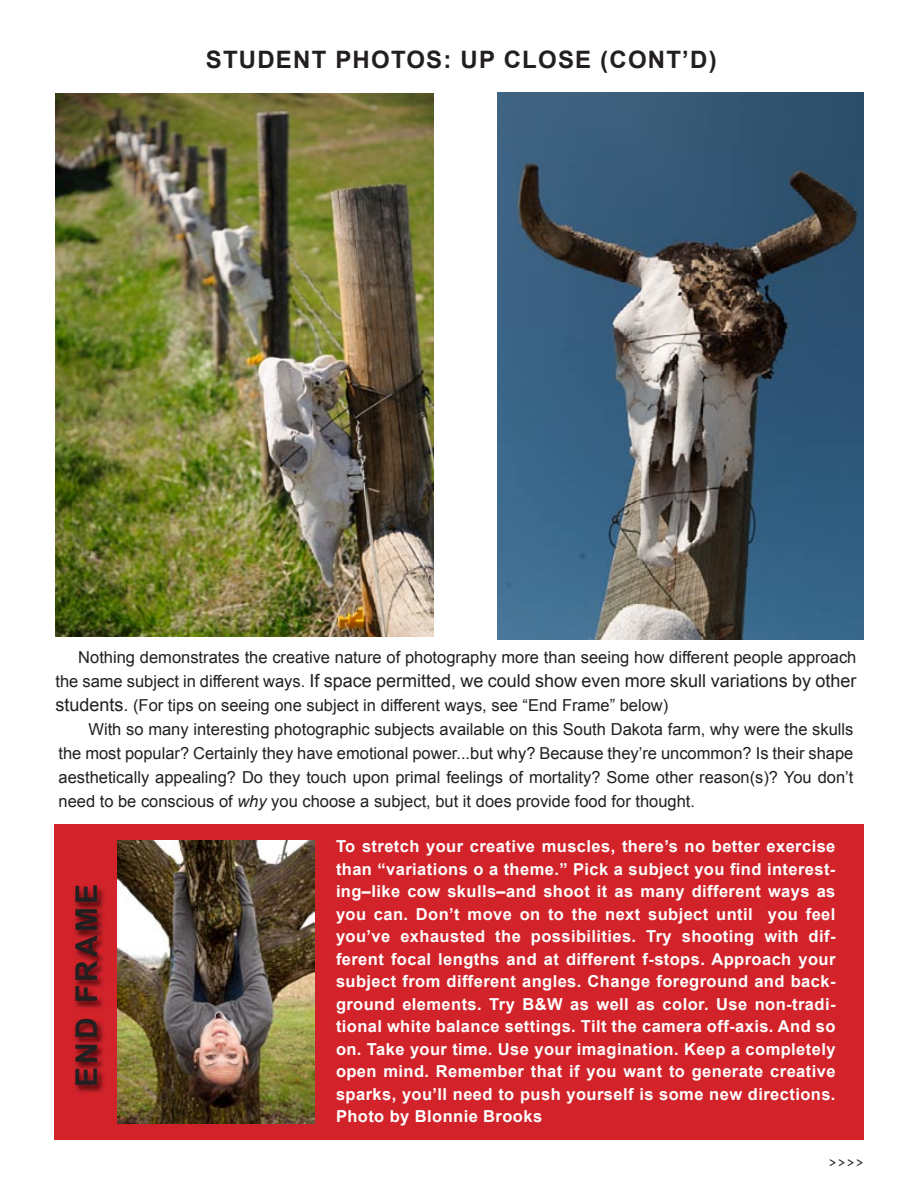
<style>
.page{position:relative;width:918px;height:1188px;background:#fff}
.page>*{position:absolute;margin:0;border:0;box-sizing:border-box;transform-origin:0 0}
.t1{font:700 30px "Arial";letter-spacing:.1em;color:#231f20}
.t2{font:700 24px "Arial";letter-spacing:.05em;color:#231f20}
.t3{font:18px "Arial";color:#231f20}
.t4{font:18px "Adobe Caslon";color:#231f20}
.t5{font:700 16.5px/22.5px "Arial";letter-spacing:.025em;color:#fff;text-align:justify}
.t6{font:16.5px "Arial";color:#231f20}
.s1{font-size:16.5px}
.s2{font-size:18px}
.s3{font-style:italic}
</style>
<div class="page">
<div style="left:55px;top:824px;width:809px;height:316px;background:#d2232a"></div>
<img style="left:74px;top:888px;width:31px;height:205px">
<img style="left:118px;top:840px;width:197px;height:283px">
<img style="left:56px;top:93px;width:378px;height:544px">
<img style="left:497px;top:92px;width:366px;height:548px">
<h2 class="t2" style="left:206px;top:47px;width:512px">STUDENT PHOTOS: UP CLOSE (CONT’D)</h2>
<p class="t6" style="left:78px;top:648px;width:780px">Nothing demonstrates the creative nature of photography more than seeing how different people approach</p>
<p class="t3" style="left:55px;top:671px;width:802px"><span class="s1">the same subject in different ways.</span> If space permitted, we could show even more skull variations by other</p>
<p class="t6" style="left:56px;top:696px;width:614px"><span class="s2">students.</span> (For tips on seeing one subject in different ways, see “End Frame” below)</p>
<p class="t6" style="left:89px;top:720px;width:766px">With so many interesting photographic subjects available on this South Dakota farm, why were the skulls</p>
<p class="t6" style="left:58px;top:744px;width:796px">the most popular? Certainly they have emotional power...but why? Because they’re uncommon? Is their shape</p>
<p class="t6" style="left:58px;top:768px;width:796px">aesthetically appealing? Do they touch upon primal feelings of mortality? Some other reason(s)? You don’t</p>
<p class="t6" style="left:58px;top:792px;width:638px">need to be conscious of <span class="s3">why</span> you choose a subject, but it does provide food for thought.</p>
<h1 class="t1" style="left:70px;top:1087px;width:204px;rotate:-90deg">END FRAME</h1>
<p class="t5" style="left:336px;top:835px;width:501px">To stretch your creative muscles, there’s no better exercise than “variations o a theme.” Pick a subject you find interest&shy;ing–like cow skulls–and shoot it as many different ways as you can. Don’t move on to the next subject until you feel you’ve exhausted the possibilities. Try shooting with dif&shy;ferent focal lengths and at different f-stops. Approach your subject from different angles. Change foreground and back&shy;ground elements. Try B&amp;W as well as color. Use non-tradi&shy;tional white balance settings. Tilt the camera off-axis. And so on. Take your time. Use your imagination. Keep a completely open mind. Remember that if you want to generate creative sparks, you’ll need to push yourself is some new directions.<br>Photo by Blonnie Brooks</p>
<p class="t4" style="left:828px;top:1151px;width:37px">&gt;&gt;&gt;&gt;</p>
</div>
